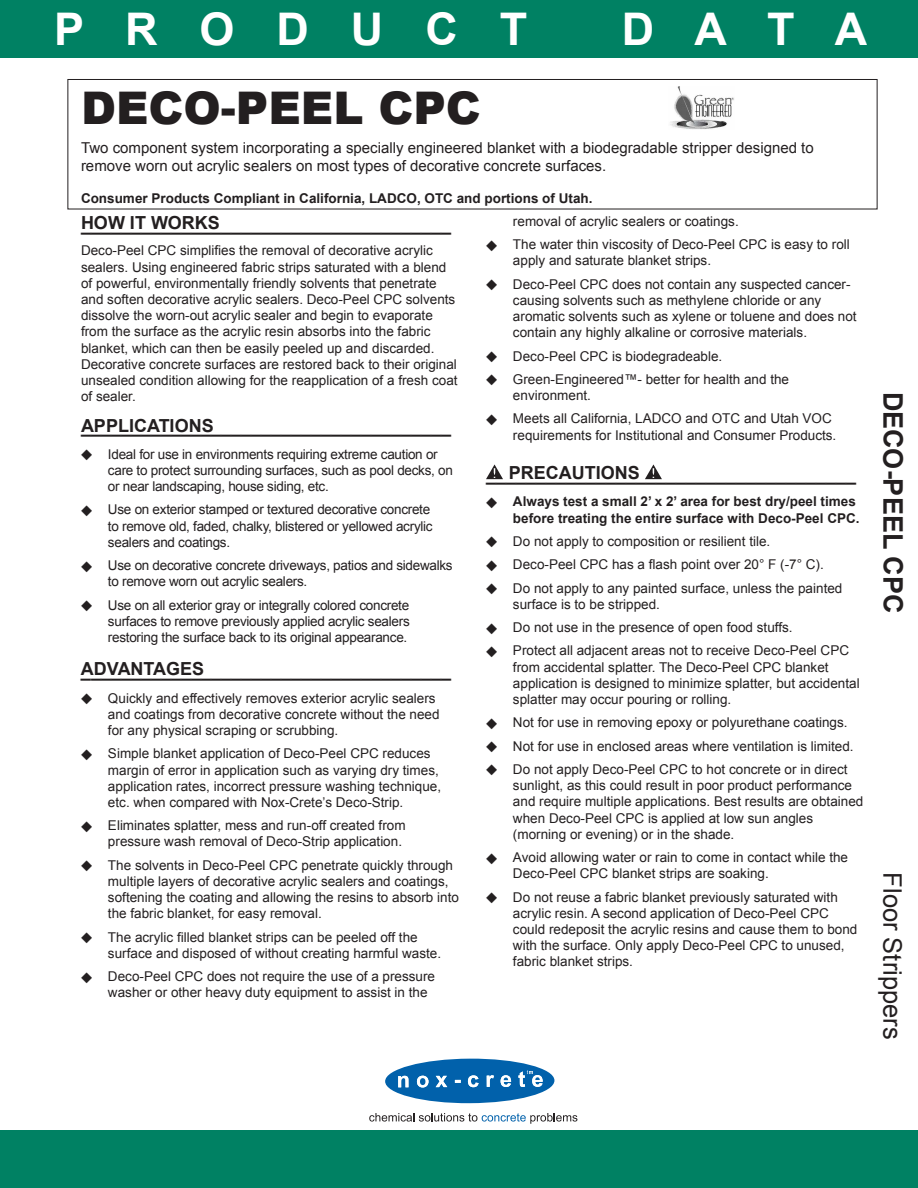
<style>
.page{position:relative;width:918px;height:1188px;background:#fff}
.page>*{position:absolute;margin:0;border:0;box-sizing:border-box;transform-origin:0 0}
.t1{font:900 45px "Arial";color:#231f20}
.t2{font:700 45px "Arial";color:#fff}
.t3{font:700 27px "Arial";color:#231f20}
.t4{font:25.5px "Arial";color:#231f20}
.t5{font:700 18px "Arial";color:#231f20}
.t6{font:15px/18px "Arial";color:#231f20}
.t7{font:13.5px/16.2px "Arial";color:#231f20}
.t8{font:13.5px/16.2px "Arial";letter-spacing:-.02em;color:#231f20}
.t9{font:700 13.5px/16.2px "Arial";color:#231f20;text-align:right}
</style>
<div class="page">
<div style="left:68px;top:79px;width:810px;height:130px;border:1px solid #231f20"></div>
<svg style="left:486px;top:464px;width:17px;height:15px"></svg>
<svg style="left:645px;top:464px;width:17px;height:15px"></svg>
<div style="left:0;top:1131px;width:918px;height:57px;background:#008163"></div>
<div style="left:0;top:0;width:918px;height:57px;background:#008163"></div>
<svg style="left:369px;top:1113px;width:208px;height:11px"></svg>
<svg style="left:385px;top:1059px;width:170px;height:44px"></svg>
<img style="left:670px;top:87px;width:64px;height:42px">
<h1 class="t2" style="left:54px;top:12px;width:475px">P R O D U C T</h1>
<h1 class="t2" style="left:622px;top:12px;width:247px">D A T A</h1>
<h1 class="t1" style="left:81px;top:82px;width:401px">DECO-PEEL CPC</h1>
<p class="t6" style="left:81px;top:139px;width:734px">Two component system incorporating a specially engineered blanket with a biodegradable stripper designed to remove worn out acrylic sealers on most types of decorative concrete surfaces.</p>
<p class="t9" style="left:81px;top:191px;width:513px">Consumer Products Compliant in California, LADCO, OTC and portions of Utah.</p>
<h3 class="t5" style="left:81px;top:216px;width:140px">HOW IT WORKS</h3>
<h3 class="t5" style="left:81px;top:218px;width:372px">_____________________________________</h3>
<p class="t7" style="left:81px;top:243px;width:378px">Deco-Peel CPC simpliies the removal of decorative acrylic sealers. Using engineered fabric strips saturated with a blend of powerful, environmentally friendly solvents that penetrate and soften decorative acrylic sealers. Deco-Peel CPC solvents dissolve the worn-out acrylic sealer and begin to evaporate from the surface as the acrylic resin absorbs into the fabric blanket, which can then be easily peeled up and discarded.<br>Decorative concrete surfaces are restored back to their original unsealed condition allowing for the reapplication of a fresh coat of sealer.</p>
<h3 class="t5" style="left:81px;top:419px;width:134px">APPLICATIONS</h3>
<h3 class="t5" style="left:81px;top:420px;width:372px">_____________________________________</h3>
<p class="t8" style="left:108px;top:446px;width:346px;text-indent:-27px">◆ Ideal for use in environments requiring extreme caution or care to protect surrounding surfaces, such as pool decks, on or near landscaping, house siding, etc.</p>
<p class="t8" style="left:108px;top:502px;width:326px;text-indent:-27px">◆ Use on exterior stamped or textured decorative concrete to remove old, faded, chalky, blistered or yellowed acrylic sealers and coatings.</p>
<p class="t8" style="left:108px;top:558px;width:346px;text-indent:-27px">◆ Use on decorative concrete driveways, patios and sidewalks to remove worn out acrylic sealers.</p>
<p class="t7" style="left:108px;top:597px;width:303px;text-align:justify;text-indent:-27px">◆ Use on all exterior gray or integrally colored concrete surfaces to remove previously applied acrylic sealers restoring the surface back to its original appearance.</p>
<h3 class="t5" style="left:81px;top:662px;width:125px">ADVANTAGES</h3>
<h3 class="t5" style="left:81px;top:664px;width:372px">_____________________________________</h3>
<p class="t7" style="left:108px;top:690px;width:333px;text-indent:-27px">◆ Quickly and effectively removes exterior acrylic sealers and coatings from decorative concrete without the need for any physical scraping or scrubbing.</p>
<p class="t7" style="left:108px;top:746px;width:335px;text-indent:-27px">◆ Simple blanket application of Deco-Peel CPC reduces margin of error in application such as varying dry times, application rates, incorrect pressure washing technique, etc. when compared with Nox-Crete’s Deco-Strip.</p>
<p class="t7" style="left:81px;top:818px;width:326px;text-align:right">◆ Eliminates splatter, mess and run-off created from pressure wash removal of Deco-Strip application.</p>
<p class="t7" style="left:108px;top:857px;width:352px;text-indent:-27px">◆ The solvents in Deco-Peel CPC penetrate quickly through multiple layers of decorative acrylic sealers and coatings, softening the coating and allowing the resins to absorb into the fabric blanket, for easy removal.</p>
<p class="t7" style="left:108px;top:929px;width:335px;text-indent:-27px">◆ The acrylic illed blanket strips can be peeled off the surface and disposed of without creating harmful waste.</p>
<p class="t7" style="left:108px;top:969px;width:329px;text-indent:-27px">◆ Deco-Peel CPC does not require the use of a pressure washer or other heavy duty equipment to assist in the</p>
<p class="t7" style="left:513px;top:213px;width:227px">removal of acrylic sealers or coatings.</p>
<p class="t7" style="left:513px;top:236px;width:338px;text-indent:-27px">◆ The water thin viscosity of Deco-Peel CPC is easy to roll apply and saturate blanket strips.</p>
<p class="t7" style="left:513px;top:276px;width:345px;text-indent:-27px">◆ Deco-Peel CPC does not contain any suspected cancer&shy;causing solvents such as methylene chloride or any aromatic solvents such as xylene or toluene and does not contain any highly alkaline or corrosive materials.</p>
<p class="t7" style="left:486px;top:348px;width:238px">◆ Deco-Peel CPC is biodegradeable.</p>
<p class="t7" style="left:513px;top:371px;width:278px;text-indent:-27px">◆ Green-Engineered™- better for health and the environment.</p>
<p class="t7" style="left:513px;top:411px;width:325px;text-indent:-27px">◆ Meets all California, LADCO and OTC and Utah VOC requirements for Institutional and Consumer Products.</p>
<h3 class="t5" style="left:509px;top:466px;width:133px">PRECAUTIONS</h3>
<p class="t9" style="left:486px;top:495px;width:375px">◆ Always test a small 2’ x 2’ area for best dry/peel times before treating the entire surface with Deco-Peel CPC.</p>
<p class="t7" style="left:486px;top:533px;width:286px">◆ Do not apply to composition or resilient tile.</p>
<p class="t7" style="left:486px;top:556px;width:339px">◆ Deco-Peel CPC has a lash point over 20° F (-7° C).</p>
<p class="t7" style="left:513px;top:580px;width:331px;text-indent:-27px">◆ Do not apply to any painted surface, unless the painted surface is to be stripped.</p>
<p class="t7" style="left:486px;top:619px;width:308px">◆ Do not use in the presence of open food stuffs.</p>
<p class="t7" style="left:513px;top:643px;width:348px;text-indent:-27px">◆ Protect all adjacent areas not to receive Deco-Peel CPC from accidental splatter. The Deco-Peel CPC blanket application is designed to minimize splatter, but accidental splatter may occur pouring or rolling.</p>
<p class="t7" style="left:486px;top:715px;width:363px">◆ Not for use in removing epoxy or polyurethane coatings.</p>
<p class="t7" style="left:486px;top:738px;width:369px">◆ Not for use in enclosed areas where ventilation is limited.</p>
<p class="t7" style="left:513px;top:761px;width:352px;text-indent:-27px">◆ Do not apply Deco-Peel CPC to hot concrete or in direct sunlight, as this could result in poor product performance and require multiple applications. Best results are obtained when Deco-Peel CPC is applied at low sun angles (morning or evening) or in the shade.</p>
<p class="t7" style="left:513px;top:849px;width:337px;text-indent:-27px">◆ Avoid allowing water or rain to come in contact while the<br>Deco-Peel CPC blanket strips are soaking.</p>
<p class="t7" style="left:513px;top:889px;width:346px;text-indent:-27px">◆ Do not reuse a fabric blanket previously saturated with acrylic resin. A second application of Deco-Peel CPC could redeposit the acrylic resins and cause them to bond with the surface. Only apply Deco-Peel CPC to unused, fabric blanket strips.</p>
<h3 class="t5" style="left:486px;top:468px;width:372px">_____________________________________</h3>
<h2 class="t3" style="left:903px;top:392px;width:223px;rotate:90deg">DECO-PEEL CPC</h2>
<h3 class="t4" style="left:909px;top:872px;width:169px;rotate:90deg">Floor Strippers</h3>
</div>
